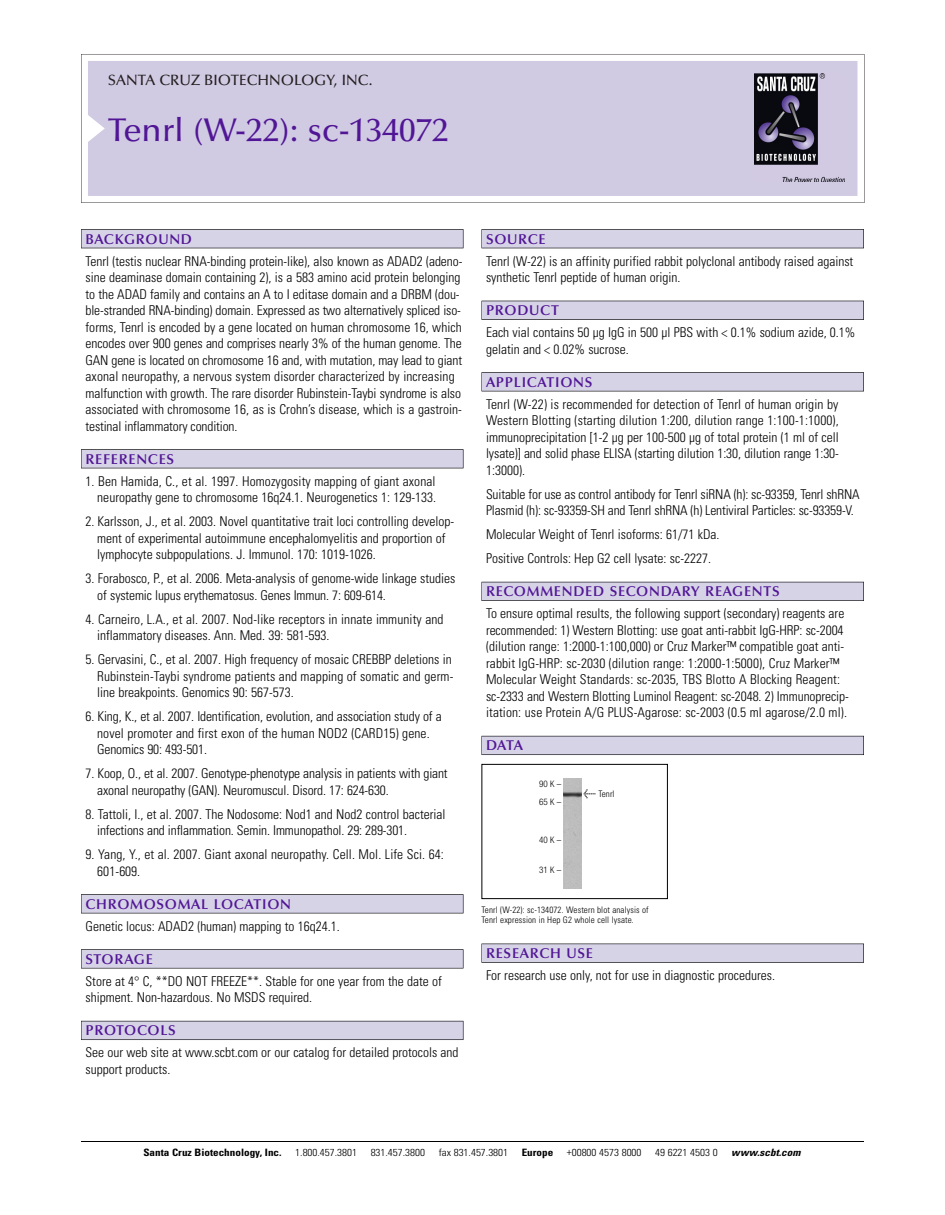
<style>
.page{position:relative;width:945px;height:1215px;background:#fff}
.page>*{position:absolute;margin:0;border:0;box-sizing:border-box;transform-origin:0 0}
.t1{font:500 33px "Optima";color:#511695}
.t2{font:500 15px "Optima";color:#231f20}
.t3{font:600 14.25px "Optima";letter-spacing:.05em;color:#511695}
.t4{font:300 condensed 13.5px/16.5px "Univers";color:#000}
.t5{font:300 condensed 10.2px "Univers";color:#000;scale:1.1 1}
.t6{font:700 condensed 10.2px "Univers";color:#000;scale:1.1 1}
.t7{font:italic 700 condensed 10.2px "Univers";letter-spacing:.005em;color:#000;scale:1.1 1}
.t8{font:300 condensed 9px/10.5px "Univers";letter-spacing:.015em;color:#000}
.t9{font:300 condensed 9px/18px "Helvetica Neue";letter-spacing:.13em;color:#000}
.s1{font-family:"Meta Plus";font-weight:400;font-stretch:normal;font-size:10.5px}
</style>
<div class="page">
<svg style="left:81px;top:54px;width:783px;height:149px"></svg>
<div style="left:88px;top:61px;width:769px;height:135px;background:#d1cae3"></div>
<img style="left:755px;top:74px;width:90px;height:108px">
<div style="left:81px;top:229px;width:382px;height:19px;background:#525156"></div>
<div style="left:81px;top:230px;width:382px;height:18px;background:#d7d3e7"></div>
<div style="left:81px;top:449px;width:382px;height:19px;background:#525155"></div>
<div style="left:81px;top:450px;width:382px;height:18px;background:#d7d3e7"></div>
<div style="left:81px;top:894px;width:382px;height:19px;background:#545357"></div>
<div style="left:81px;top:895px;width:382px;height:18px;background:#d7d3e7"></div>
<div style="left:81px;top:949px;width:382px;height:19px;background:#575759"></div>
<div style="left:81px;top:950px;width:382px;height:18px;background:#d7d3e7"></div>
<div style="left:81px;top:1021px;width:382px;height:19px;background:#5b5a62"></div>
<div style="left:81px;top:1021px;width:382px;height:18px;background:#d7d3e7"></div>
<div style="left:482px;top:229px;width:382px;height:19px;background:#525156"></div>
<div style="left:482px;top:230px;width:381px;height:18px;background:#d7d3e7"></div>
<div style="left:482px;top:301px;width:382px;height:19px;background:#515055"></div>
<div style="left:482px;top:301px;width:381px;height:18px;background:#d7d3e7"></div>
<div style="left:482px;top:372px;width:382px;height:19px;background:#545357"></div>
<div style="left:482px;top:373px;width:381px;height:18px;background:#d7d3e7"></div>
<div style="left:482px;top:582px;width:382px;height:19px;background:#54535a"></div>
<div style="left:482px;top:582px;width:381px;height:18px;background:#d7d3e7"></div>
<div style="left:482px;top:736px;width:382px;height:19px;background:#5b5a62"></div>
<div style="left:482px;top:736px;width:381px;height:18px;background:#d7d3e7"></div>
<div style="left:482px;top:944px;width:382px;height:19px;background:#545356"></div>
<div style="left:482px;top:944px;width:381px;height:18px;background:#d7d3e7"></div>
<hr style="left:81px;top:1141px;width:783px;height:1px;background:#000">
<div style="left:482px;top:764px;width:186px;height:135px;border:1px solid #000"></div>
<div style="left:564px;top:779px;width:17px;height:109px;background:#bdbdbd"></div>
<p class="t2" style="left:108px;top:74px;width:266px">SANTA CRUZ BIOTECHNOLOGY, INC.</p>
<h1 class="t1" style="left:108px;top:117px;width:342px">Tenrl (W-22): sc-134072</h1>
<p class="t3" style="left:86px;top:233px;width:108px">BACKGROUND</p>
<p class="t4" style="left:86px;top:254px;width:379px">Tenrl (testis nuclear RNA-binding protein-like), also known as ADAD2 (adeno&shy;sine deaminase domain containing 2), is a 583 amino acid protein belonging to the ADAD family and contains an A to I editase domain and a DRBM (dou&shy;ble-stranded RNA-binding) domain. Expressed as two alternatively spliced iso&shy;forms, Tenrl is encoded by a gene located on human chromosome 16, which encodes over 900 genes and comprises nearly 3% of the human genome. The GAN gene is located on chromosome 16 and, with mutation, may lead to giant axonal neuropathy, a nervous system disorder characterized by increasing malfunction with growth. The rare disorder Rubinstein-Taybi syndrome is also associated with chromosome 16, as is Crohn’s disease, which is a gastroin&shy;testinal inflammatory condition.</p>
<p class="t3" style="left:86px;top:453px;width:90px">REFERENCES</p>
<p class="t4" style="left:86px;top:474px;width:352px;text-align:right">1. Ben Hamida, C., et al. 1997. Homozygosity mapping of giant axonal neuropathy gene to chromosome 16q24.1. Neurogenetics 1: 129-133.</p>
<p class="t4" style="left:97px;top:514px;width:358px;text-indent:-12px">2. Karlsson, J., et al. 2003. Novel quantitative trait loci controlling develop&shy;ment of experimental autoimmune encephalomyelitis and proportion of lymphocyte subpopulations. J. Immunol. 170: 1019-1026.</p>
<p class="t4" style="left:97px;top:571px;width:360px;text-indent:-12px">3. Forabosco, P., et al. 2006. Meta-analysis of genome-wide linkage studies of systemic lupus erythematosus. Genes Immun. 7: 609-614.</p>
<p class="t4" style="left:97px;top:612px;width:348px;text-indent:-12px">4. Carneiro, L.A., et al. 2007. Nod-like receptors in innate immunity and inflammatory diseases. Ann. Med. 39: 581-593.</p>
<p class="t4" style="left:97px;top:652px;width:358px;text-indent:-12px">5. Gervasini, C., et al. 2007. High frequency of mosaic CREBBP deletions in<br>Rubinstein-Taybi syndrome patients and mapping of somatic and germ&shy;line breakpoints. Genomics 90: 567-573.</p>
<p class="t4" style="left:97px;top:709px;width:346px;text-indent:-12px">6. King, K., et al. 2007. Identification, evolution, and association study of a novel promoter and first exon of the human NOD2 (CARD15) gene.<br>Genomics 90: 493-501.</p>
<p class="t4" style="left:97px;top:766px;width:352px;text-indent:-12px">7. Koop, O., et al. 2007. Genotype-phenotype analysis in patients with giant axonal neuropathy (GAN). Neuromuscul. Disord. 17: 624-630.</p>
<p class="t4" style="left:97px;top:807px;width:350px;text-indent:-12px">8. Tattoli, I., et al. 2007. The Nodosome: Nod1 and Nod2 control bacterial infections and inflammation. Semin. Immunopathol. 29: 289-301.</p>
<p class="t4" style="left:97px;top:847px;width:348px;text-indent:-12px">9. Yang, Y., et al. 2007. Giant axonal neuropathy. Cell. Mol. Life Sci. 64:<br>601-609.</p>
<p class="t3" style="left:86px;top:898px;width:207px">CHROMOSOMAL LOCATION</p>
<p class="t4" style="left:86px;top:919px;width:256px">Genetic locus: ADAD2 (human) mapping to 16q24.1.</p>
<p class="t3" style="left:86px;top:953px;width:69px">STORAGE</p>
<p class="t4" style="left:86px;top:974px;width:358px">Store at 4° C, **DO NOT FREEZE**. Stable for one year from the date of shipment. Non-hazardous. No MSDS required.</p>
<p class="t3" style="left:86px;top:1025px;width:92px">PROTOCOLS</p>
<p class="t4" style="left:86px;top:1045px;width:375px">See our web site at www.scbt.com or our catalog for detailed protocols and support products.</p>
<p class="t3" style="left:486px;top:233px;width:61px">SOURCE</p>
<p class="t4" style="left:486px;top:254px;width:369px">Tenrl (W-22) is an affinity purified rabbit polyclonal antibody raised against synthetic Tenrl peptide of human origin.</p>
<p class="t3" style="left:486px;top:305px;width:74px">PRODUCT</p>
<p class="t4" style="left:486px;top:325px;width:371px">Each vial contains 50 µg IgG in 500 µl PBS with &lt; 0.1% sodium azide, 0.1% gelatin and &lt; 0.02% sucrose.</p>
<p class="t3" style="left:486px;top:376px;width:108px">APPLICATIONS</p>
<p class="t4" style="left:486px;top:397px;width:354px;text-align:justify">Tenrl (W-22) is recommended for detection of Tenrl of human origin by Western Blotting (starting dilution 1:200, dilution range 1:100-1:1000), immunoprecipitation [1-2 µg per 100-500 µg of total protein (1 ml of cell lysate)] and solid phase ELISA (starting dilution 1:30, dilution range 1:30- 1:3000).</p>
<p class="t4" style="left:486px;top:487px;width:375px">Suitable for use as control antibody for Tenrl siRNA (h): sc-93359, Tenrl shRNA<br>Plasmid (h): sc-93359-SH and Tenrl shRNA (h) Lentiviral Particles: sc-93359-V.</p>
<p class="t4" style="left:486px;top:524px;width:235px;line-height:24px">Molecular Weight of Tenrl isoforms: 61/71 kDa.<br>Positive Controls: Hep G2 cell lysate: sc-2227.</p>
<p class="t3" style="left:486px;top:586px;width:295px">RECOMMENDED SECONDARY REAGENTS</p>
<p class="t4" style="left:486px;top:606px;width:364px">To ensure optimal results, the following support (secondary) reagents are recommended: 1) Western Blotting: use goat anti-rabbit IgG-HRP: sc-2004 (dilution range: 1:2000-1:100,000) or Cruz Marker™ compatible goat anti&shy;rabbit IgG-HRP: sc-2030 (dilution range: 1:2000-1:5000), Cruz Marker™ Molecular Weight Standards: sc-2035, TBS Blotto A Blocking Reagent: sc-2333 and Western Blotting Luminol Reagent: sc-2048. 2) Immunoprecip&shy;itation: use Protein A/G PLUS-Agarose: sc-2003 (0.5 ml agarose/2.0 ml).</p>
<p class="t3" style="left:486px;top:740px;width:39px">DATA</p>
<p class="t9" style="left:539px;top:776px;width:24px">90K–<br>65K–</p>
<p class="t9" style="left:539px;top:831px;width:24px">40K–</p>
<p class="t9" style="left:539px;top:861px;width:24px">31K–</p>
<p class="t8" style="left:583px;top:790px;width:33px"><span class="s1">&lt;</span> Tenrl</p>
<p class="t8" style="left:481px;top:905px;width:169px">Tenrl (W-22): sc-134072. Western blot analysis of<br>Tenrl expression in Hep G2 whole cell lysate.</p>
<p class="t3" style="left:486px;top:947px;width:109px">RESEARCH USE</p>
<p class="t4" style="left:486px;top:968px;width:290px">For research use only, not for use in diagnostic procedures.</p>
<p class="t6" style="left:143px;top:1148px;width:127px">Santa Cruz Biotechnology, Inc.</p>
<p class="t5" style="left:295px;top:1148px;width:58px">1.800.457.3801</p>
<p class="t5" style="left:371px;top:1148px;width:51px">831.457.3800</p>
<p class="t5" style="left:439px;top:1148px;width:65px">fax 831.457.3801</p>
<p class="t6" style="left:522px;top:1148px;width:30px">Europe</p>
<p class="t5" style="left:567px;top:1148px;width:69px">+00800 4573 8000</p>
<p class="t5" style="left:655px;top:1148px;width:58px">49 6221 4503 0</p>
<p class="t7" style="left:731px;top:1148px;width:64px">www.scbt.com</p>
</div>
